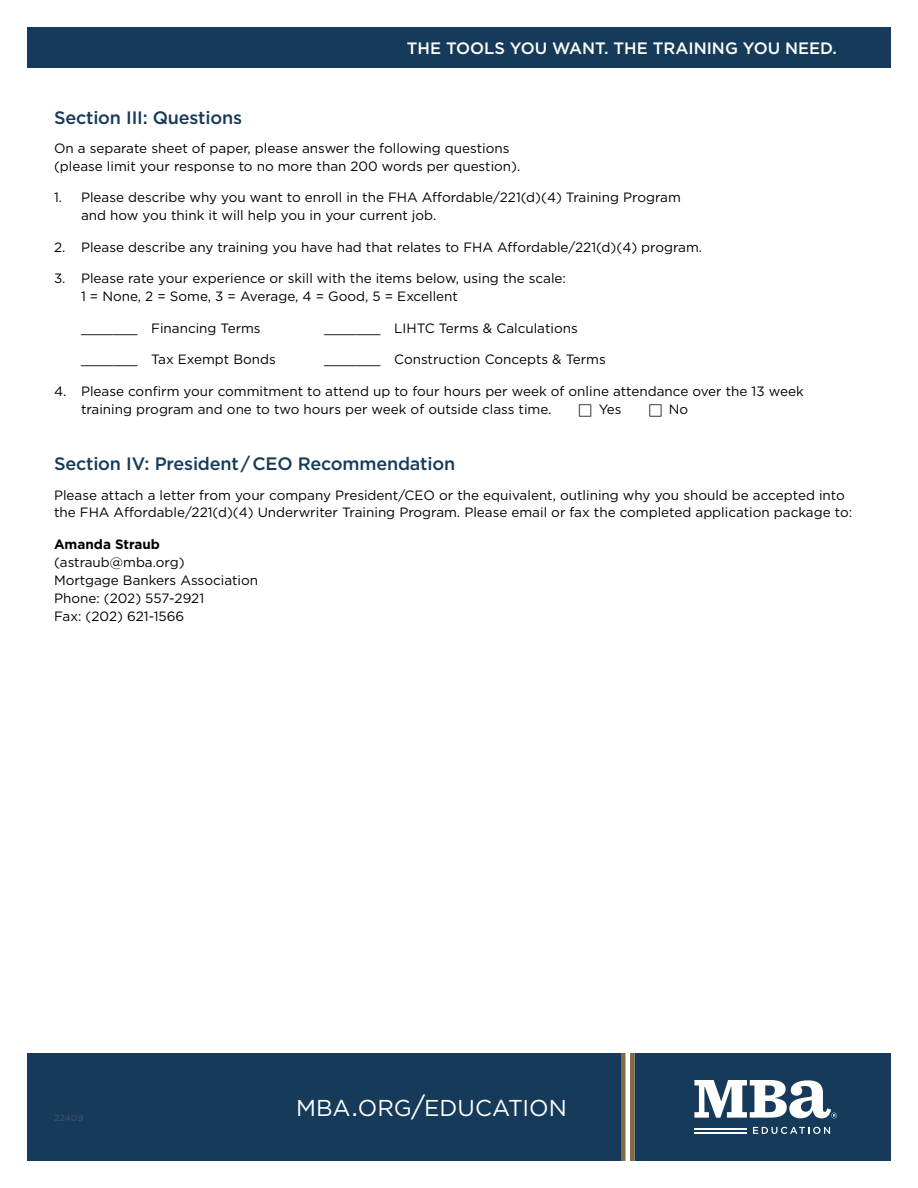
<style>
.page{position:relative;width:918px;height:1188px;background:#fff}
.page>*{position:absolute;margin:0;border:0;box-sizing:border-box;transform-origin:0 0}
.t1{font:22.95px "Gotham Book SC850";color:#fff}
.t2{font:500 18px "Gotham";letter-spacing:-.01em;color:#163b5a}
.t3{font:500 16.5px "Gotham";color:#fff}
.t4{font:13.5px/18px "Gotham";color:#000}
.t5{font:700 13.5px "Gotham";color:#000}
.t6{font:500 9px "Gotham";color:#3a4b68}
.s1{font-family:"Universal Std Newswith Comm Pi"}
.s2{font-size:27px}
</style>
<div class="page">
<div style="left:27px;top:27px;width:864px;height:41px;background:#163b5a"></div>
<div style="left:27px;top:1053px;width:864px;height:108px;background:#163b5a"></div>
<hr style="left:694px;top:1132px;width:53px;height:2px;background:#fff">
<hr style="left:694px;top:1128px;width:53px;height:2px;background:#fff">
<svg style="left:753px;top:1127px;width:77px;height:7px"></svg>
<svg style="left:694px;top:1080px;width:143px;height:38px"></svg>
<svg style="left:625px;top:1053px;width:5px;height:108px"></svg>
<hr style="left:621px;top:1053px;width:4px;height:108px;background:#846945">
<hr style="left:630px;top:1053px;width:4px;height:108px;background:#846945">
<p class="t3" style="left:407px;top:37px;width:432px">THE TOOLS YOU WANT. THE TRAINING YOU NEED.</p>
<h2 class="t2" style="left:54px;top:106px;width:190px">Section III: Questions</h2>
<p class="t4" style="left:54px;top:139px;width:468px">On a separate sheet of paper, please answer the following questions (please limit your response to no more than 200 words per question).</p>
<p class="t4" style="left:81px;top:188px;width:601px;text-indent:-27px">1. Please describe why you want to enroll in the FHA Affordable/221(d)(4) Training Program and how you think it will help you in your current job.</p>
<p class="t4" style="left:54px;top:238px;width:650px">2. Please describe any training you have had that relates to FHA Affordable/221(d)(4) program.</p>
<p class="t4" style="left:81px;top:269px;width:487px;text-indent:-27px">3. Please rate your experience or skill with the items below, using the scale:<br>1 = None, 2 = Some, 3 = Average, 4 = Good, 5 = Excellent</p>
<p class="t4" style="left:81px;top:319px;width:181px">_______ Financing Terms</p>
<p class="t4" style="left:324px;top:319px;width:255px">_______ LIHTC Terms &amp; Calculations</p>
<p class="t4" style="left:81px;top:350px;width:196px">_______ Tax Exempt Bonds</p>
<p class="t4" style="left:324px;top:350px;width:283px">_______ Construction Concepts &amp; Terms</p>
<p class="t4" style="left:81px;top:382px;width:724px;text-indent:-27px">4. Please confirm your commitment to attend up to four hours per week of online attendance over the 13 week training program and one to two hours per week of outside class time.</p>
<p class="t4" style="left:579px;top:400px;width:45px"><span class="s1">☐</span> Yes</p>
<p class="t4" style="left:649px;top:400px;width:41px"><span class="s1">☐</span> No</p>
<h2 class="t2" style="left:54px;top:452px;width:403px">Section IV: President / CEO Recommendation</h2>
<p class="t4" style="left:54px;top:485px;width:800px">Please attach a letter from your company President/CEO or the equivalent, outlining why you should be accepted into the FHA Affordable/221(d)(4) Underwriter Training Program. Please email or fax the completed application package to:</p>
<p class="t5" style="left:54px;top:535px;width:108px">Amanda Straub</p>
<p class="t4" style="left:54px;top:553px;width:206px">(astraub@mba.org)<br>Mortgage Bankers Association<br>Phone: (202) 557-2921<br>Fax: (202) 621-1566</p>
<p class="t6" style="left:54px;top:1111px;width:31px">22409</p>
<h1 class="t1" style="left:296px;top:1093px;width:272px">MBA<span class="s2">.</span>ORG<span class="s2">/</span>EDUCATION</h1>
</div>
